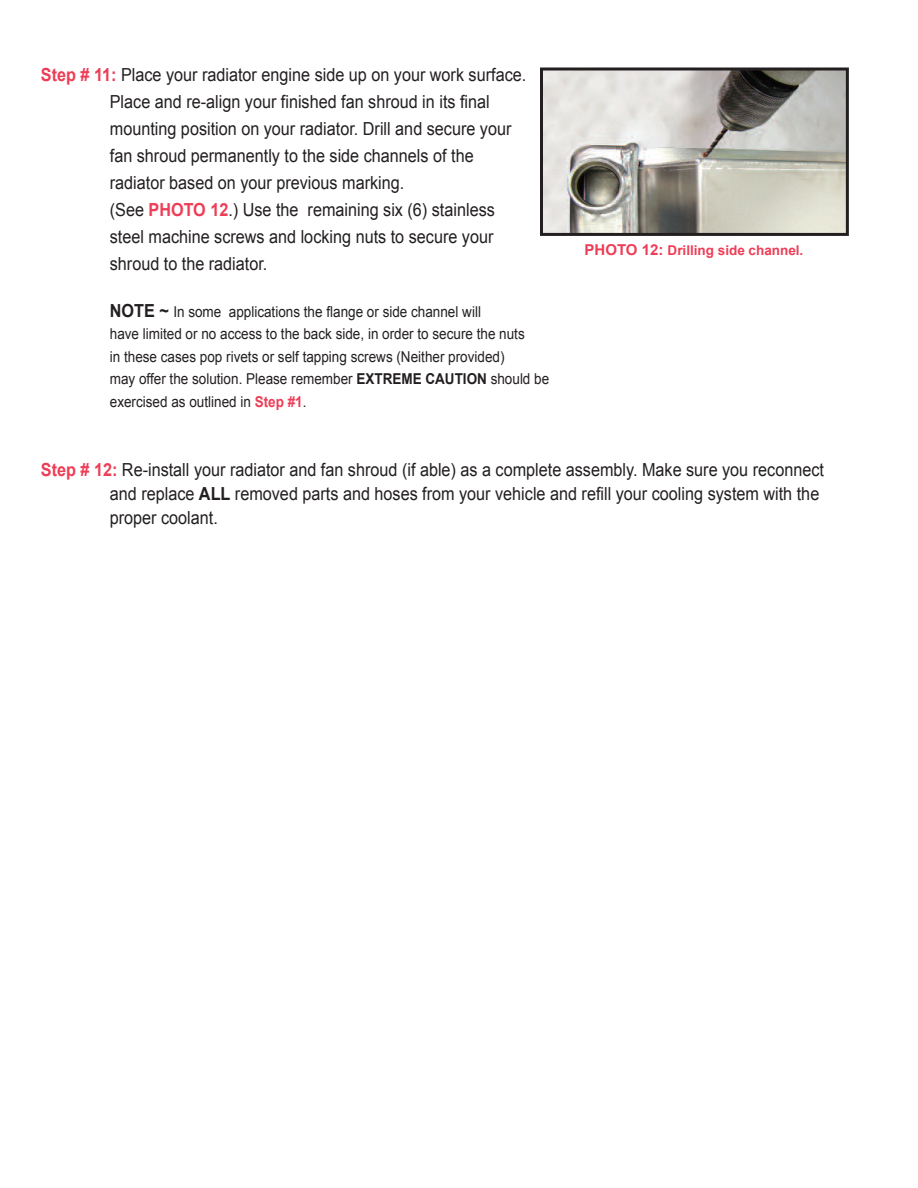
<style>
.page{position:relative;width:918px;height:1188px;background:#fff}
.page>*{position:absolute;margin:0;border:0;box-sizing:border-box;transform-origin:0 0}
.t1{font:18px/27px "Arial";color:#231f20;scale:.9 1}
.t2{font:15px/22.5px "Arial";color:#231f20;scale:.9 1}
.t3{font:700 13.5px "Arial";color:#ee3d56}
.s1{font-weight:700;color:#ee3d56}
.s2{font-weight:700;font-size:18px}
.s3{font-weight:700}
.s4{font-size:15px}
</style>
<div class="page">
<img style="left:544px;top:72px;width:301px;height:160px">
<div style="left:540px;top:68px;width:309px;height:168px;border:3px solid #231f20"></div>
<p class="t1" style="left:110px;top:62px;width:464px;text-indent:-69px"><span class="s1">Step # 11:</span> Place your radiator engine side up on your work surface.<br>Place and re-align your finished fan shroud in its final mounting position on your radiator. Drill and secure your fan shroud permanently to the side channels of the radiator based on your previous marking.<br>(See <span class="s1">PHOTO 12</span>.) Use the remaining six (6) stainless steel machine screws and locking nuts to secure your shroud to the radiator.</p>
<p class="t2" style="left:110px;top:301px;width:490px"><span class="s2">NOTE ~</span> In some applications the flange or side channel will<br>have limited or no access to the back side, in order to secure the nuts<br>in these cases pop rivets or self tapping screws (Neither provided)<br>may offer the solution. Please remember <span class="s3">EXTREME CAUTION</span> should be exercised as outlined in <span class="s1">Step #1</span>.</p>
<p class="t3" style="left:585px;top:242px;width:220px"><span class="s4">PHOTO 12:</span> Drilling side channel.</p>
<p class="t1" style="left:110px;top:458px;width:795px;line-height:24px;text-indent:-69px"><span class="s1">Step # 12:</span> Re-install your radiator and fan shroud (if able) as a complete assembly. Make sure you reconnect and replace <span class="s3">ALL</span> removed parts and hoses from your vehicle and refill your cooling system with the proper coolant.</p>
</div>
